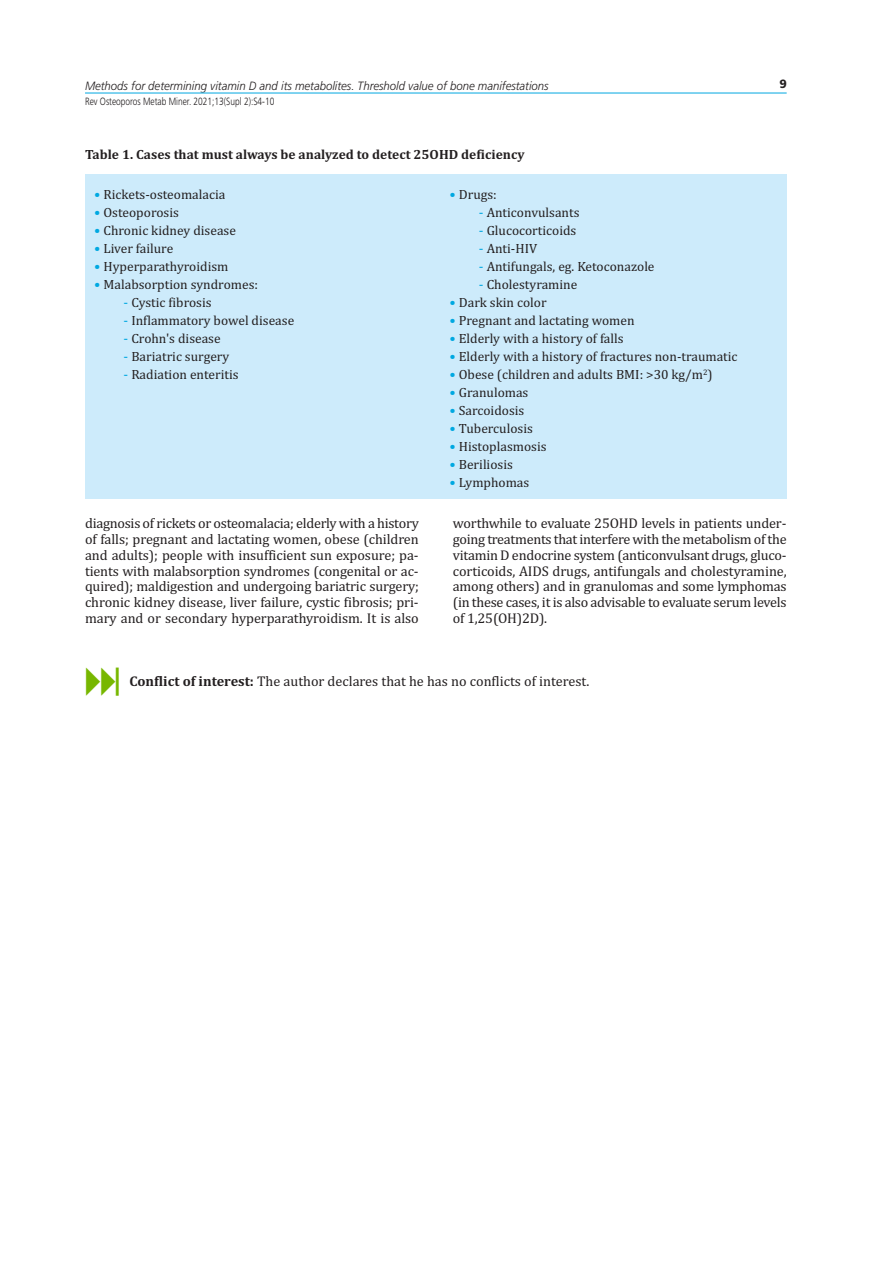
<style>
.page{position:relative;width:893px;height:1263px;background:#fff}
.page>*{position:absolute;margin:0;border:0;box-sizing:border-box;transform-origin:0 0}
.t1{font:14.25px/15.8px "Cambria";letter-spacing:-.005em;color:#231f20;text-align:justify}
.t2{font:13.5px/18px "Cambria";color:#231f20}
.t3{font:700 13.5px "Cambria";color:#231f20}
.t4{font:italic 300 12px "Frutiger";color:#231f20;scale:.95 1}
.t5{font:900 12px "Frutiger";color:#231f20}
.t6{font:300 10.5px "Frutiger";color:#231f20;scale:.8 1}
.s1{font-size:14.25px;color:#00a8e1}
.s2{font-weight:700}
</style>
<div class="page">
<hr style="left:85px;top:93px;width:702px;height:1px;background:#00a8e1">
<div style="left:85px;top:174px;width:702px;height:325px;background:#cdebfb"></div>
<p class="t4" style="left:85px;top:81px;width:490px">Methods for determining vitamin D and its metabolites. Threshold value of bone manifestations</p>
<p class="t5" style="left:779px;top:79px;width:9px">9</p>
<p class="t6" style="left:85px;top:97px;width:238px">Rev Osteoporos Metab Miner. 2021;13(Supl 2):S4-10</p>
<p class="t3" style="left:85px;top:150px;width:441px">Table 1. Cases that must always be analyzed to detect 25OHD deficiency</p>
<p class="t2" style="left:94px;top:187px;width:133px"><span class="s1">•</span> Rickets‐osteomalacia</p>
<p class="t2" style="left:94px;top:205px;width:86px"><span class="s1">•</span> Osteoporosis</p>
<p class="t2" style="left:94px;top:223px;width:143px"><span class="s1">•</span> Chronic kidney disease</p>
<p class="t2" style="left:94px;top:241px;width:81px"><span class="s1">•</span> Liver failure</p>
<p class="t2" style="left:94px;top:259px;width:136px"><span class="s1">•</span> Hyperparathyroidism</p>
<p class="t2" style="left:123px;top:277px;width:172px;text-indent:-29px"><span class="s1">•</span> Malabsorption syndromes:<br><span class="s1">‐</span> Cystic fibrosis<br><span class="s1">‐</span> Inflammatory bowel disease <span class="s1">‐</span> Crohn's disease<br><span class="s1">‐</span> Bariatric surgery<br><span class="s1">‐</span> Radiation enteritis</p>
<p class="t2" style="left:479px;top:187px;width:177px;text-indent:-29px"><span class="s1">•</span> Drugs:<br><span class="s1">‐</span> Anticonvulsants<br><span class="s1">‐</span> Glucocorticoids<br><span class="s1">‐</span> Anti‐HIV<br><span class="s1">‐</span> Antifungals, eg. Ketoconazole <span class="s1">‐</span> Cholestyramine</p>
<p class="t2" style="left:449px;top:295px;width:99px"><span class="s1">•</span> Dark skin color</p>
<p class="t2" style="left:449px;top:313px;width:187px"><span class="s1">•</span> Pregnant and lactating women</p>
<p class="t2" style="left:449px;top:331px;width:176px"><span class="s1">•</span> Elderly with a history of falls</p>
<p class="t2" style="left:449px;top:349px;width:290px"><span class="s1">•</span> Elderly with a history of fractures non‐traumatic</p>
<p class="t2" style="left:449px;top:367px;width:265px"><span class="s1">•</span> Obese (children and adults BMI: &gt;30 kg/m<sup>2</sup>)</p>
<p class="t2" style="left:449px;top:385px;width:81px"><span class="s1">•</span> Granulomas</p>
<p class="t2" style="left:449px;top:403px;width:77px"><span class="s1">•</span> Sarcoidosis</p>
<p class="t2" style="left:449px;top:421px;width:85px"><span class="s1">•</span> Tuberculosis</p>
<p class="t2" style="left:449px;top:439px;width:99px"><span class="s1">•</span> Histoplasmosis</p>
<p class="t2" style="left:449px;top:457px;width:65px"><span class="s1">•</span> Beriliosis</p>
<p class="t2" style="left:449px;top:475px;width:81px"><span class="s1">•</span> Lymphomas</p>
<p class="t1" style="left:85px;top:517px;width:335px">diagnosis of rickets or osteomalacia; elderly with a history of falls; pregnant and lactating women, obese (children and adults); people with insufficient sun exposure; pa‐ tients with malabsorption syndromes (congenital or ac‐ quired); maldigestion and undergoing bariatric surgery; chronic kidney disease, liver failure, cystic fibrosis; pri‐ mary and or secondary hyperparathyroidism. It is also</p>
<p class="t1" style="left:453px;top:517px;width:335px">worthwhile to evaluate 25OHD levels in patients under‐ going treatments that interfere with the metabolism of the vitamin D endocrine system (anticonvulsant drugs, gluco‐ corticoids, AIDS drugs, antifungals and cholestyramine, among others) and in granulomas and some lymphomas (in these cases, it is also advisable to evaluate serum levels of 1,25(OH)2D).</p>
<p class="t1" style="left:129px;top:674px;width:461px"><span class="s2">Conflict of interest:</span> The author declares that he has no conflicts of interest.</p>
</div>
